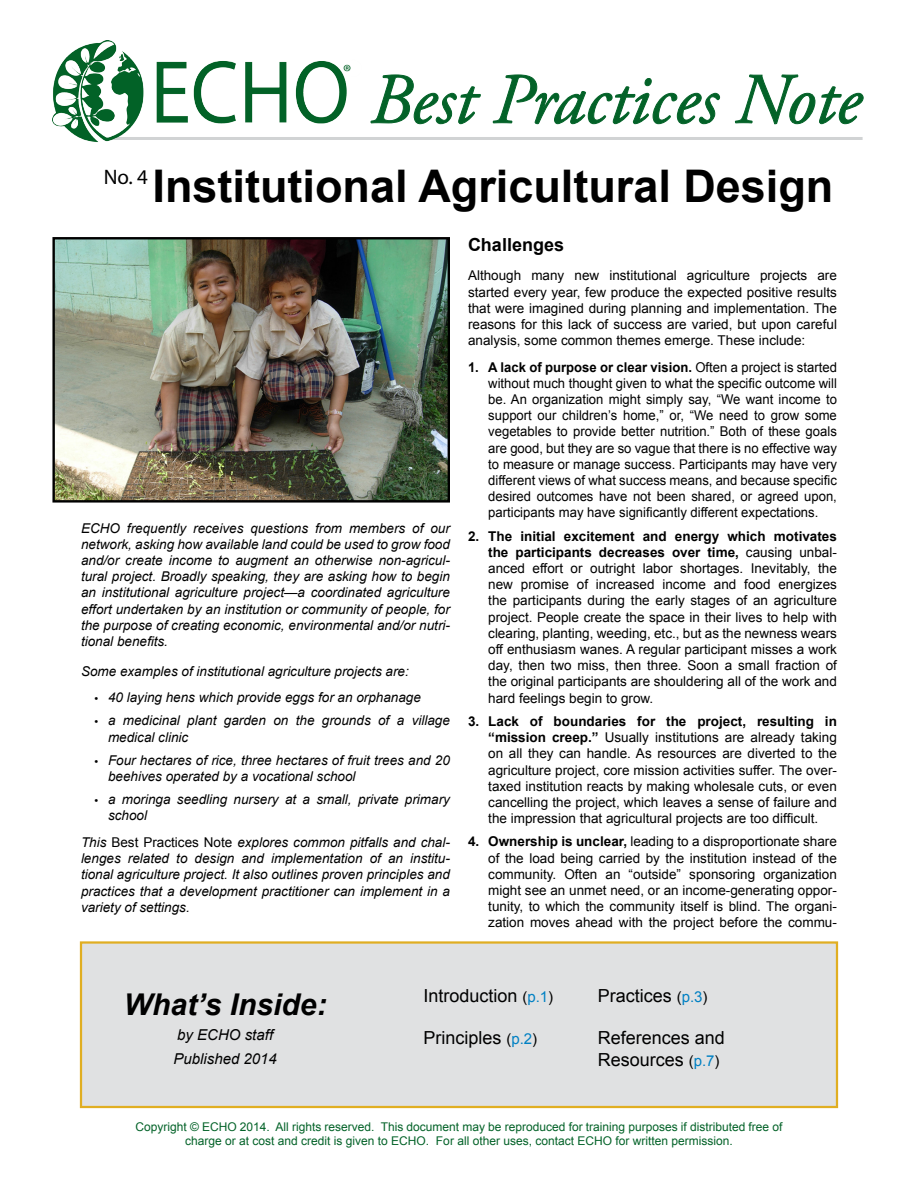
<style>
.page{position:relative;width:918px;height:1188px;background:#fff}
.page>*{position:absolute;margin:0;border:0;box-sizing:border-box;transform-origin:0 0}
.t1{font:italic 72px "Adobe Garamond Pro";color:#036228}
.t2{font:700 45px "Arial";color:#000}
.t3{font:italic 700 30px "Arial";color:#000}
.t4{font:21px "Myriad Pro";color:#000}
.t5{font:18px/21.6px "Arial";color:#000}
.Heading_4{font:700 18px "Arial";color:#000}
.t6{font:italic 15px "Arial";color:#000}
.Body_Text_1{font:13.5px/16.2px "Arial";color:#000;text-align:justify}
.Body_Text_1-2{font:italic 13.5px/16.2px "Arial";color:#000}
.t7{font:12px/14.4px "Arial";color:#036228;text-align:center}
.s1{font-family:"Myriad Pro";font-style:normal}
.s2{font-style:normal}
.s3{font-weight:700}
.s4{font-size:15px}
.s5{font-size:15px;color:#0080c3}
</style>
<div class="page">
<svg style="left:370px;top:74px;width:111px;height:50px"></svg>
<svg style="left:493px;top:74px;width:227px;height:51px"></svg>
<svg style="left:735px;top:74px;width:129px;height:50px"></svg>
<div style="left:107px;top:137px;width:756px;height:3px;border:2px solid #d1d3d4"></div>
<div style="left:80px;top:941px;width:758px;height:167px;background:#e0e1e2;border:2px solid #e0ae22"></div>
<img style="left:55px;top:240px;width:392px;height:260px">
<div style="left:52px;top:237px;width:398px;height:266px;border:2px solid #000"></div>
<img style="left:53px;top:41px;width:310px;height:101px">
<div style="left:345px;top:60px;width:17px;height:17px;background:#fff;border-radius:50%"></div>
<div style="left:344px;top:59px;width:19px;height:19px;border:2px solid #fff;border-radius:50%"></div>
<svg style="left:344px;top:64px;width:7px;height:8px"></svg>
<p class="t1" style="left:370px;top:57px;width:493px">Best Practices Note</p>
<p class="t4" style="left:104px;top:164px;width:46px">No. 4</p>
<p class="t2" style="left:153px;top:154px;width:682px">Institutional Agricultural Design</p>
<p class="Body_Text_1-2" style="left:81px;top:520px;width:371px;text-align:justify">ECHO frequently receives questions from members of our network, asking how available land could be used to grow food and/or create income to augment an otherwise non-agricul&shy;tural project. Broadly speaking, they are asking how to begin an institutional agriculture project—a coordinated agriculture effort undertaken by an institution or community of people, for the purpose of creating economic, environmental and/or nutri&shy;tional benefits.</p>
<p class="Body_Text_1-2" style="left:81px;top:663px;width:329px">Some examples of institutional agriculture projects are:</p>
<p class="Body_Text_1-2" style="left:94px;top:690px;width:328px"><span class="s1">•</span> 40 laying hens which provide eggs for an orphanage</p>
<p class="Body_Text_1-2" style="left:108px;top:713px;width:343px;text-indent:-14px"><span class="s1">•</span> a medicinal plant garden on the grounds of a village medical clinic</p>
<p class="Body_Text_1-2" style="left:108px;top:752px;width:343px;text-indent:-14px"><span class="s1">•</span> Four hectares of rice, three hectares of fruit trees and 20 beehives operated by a vocational school</p>
<p class="Body_Text_1-2" style="left:108px;top:792px;width:343px;text-indent:-14px"><span class="s1">•</span> a moringa seedling nursery at a small, private primary school</p>
<p class="Body_Text_1-2" style="left:81px;top:834px;width:371px;text-align:justify">This <span class="s2">Best Practices Note</span> explores common pitfalls and chal&shy;lenges related to design and implementation of an institu&shy;tional agriculture project. It also outlines proven principles and practices that a development practitioner can implement in a variety of settings.</p>
<p class="Heading_4" style="left:468px;top:232px;width:98px">Challenges</p>
<p class="Body_Text_1" style="left:468px;top:267px;width:371px">Although many new institutional agriculture projects are started every year, few produce the expected positive results that were imagined during planning and implementation. The reasons for this lack of success are varied, but upon careful analysis, some common themes emerge. These include:</p>
<p class="Body_Text_1" style="left:488px;top:359px;width:350px;text-indent:-20px"><span class="s3">1. A lack of purpose or clear vision.</span> Often a project is started without much thought given to what the specific outcome will be. An organization might simply say, “We want income to support our children’s home,” or, “We need to grow some vegetables to provide better nutrition.” Both of these goals are good, but they are so vague that there is no effective way to measure or manage success. Participants may have very different views of what success means, and because specific desired outcomes have not been shared, or agreed upon, participants may have significantly different expectations.</p>
<p class="Body_Text_1" style="left:488px;top:528px;width:350px;text-indent:-20px"><span class="s3">2. The initial excitement and energy which motivates the participants decreases over time,</span> causing unbal&shy;anced effort or outright labor shortages. Inevitably, the new promise of increased income and food energizes the participants during the early stages of an agriculture project. People create the space in their lives to help with clearing, planting, weeding, etc., but as the newness wears off enthusiasm wanes. A regular participant misses a work day, then two miss, then three. Soon a small fraction of the original participants are shouldering all of the work and hard feelings begin to grow.</p>
<p class="Body_Text_1" style="left:488px;top:713px;width:350px;text-indent:-20px"><span class="s3">3. Lack of boundaries for the project, resulting in “mission creep.”</span> Usually institutions are already taking on all they can handle. As resources are diverted to the agriculture project, core mission activities suffer. The over&shy;taxed institution reacts by making wholesale cuts, or even cancelling the project, which leaves a sense of failure and the impression that agricultural projects are too difficult.</p>
<p class="Body_Text_1" style="left:488px;top:833px;width:350px;text-indent:-20px"><span class="s3">4. Ownership is unclear,</span> leading to a disproportionate share of the load being carried by the institution instead of the community. Often an “outside” sponsoring organization might see an unmet need, or an income-generating oppor&shy;tunity, to which the community itself is blind. The organi&shy;zation moves ahead with the project before the commu-</p>
<p class="t3" style="left:124px;top:984px;width:204px">What’s Inside:</p>
<p class="t6" style="left:177px;top:1025px;width:97px">by ECHO staff</p>
<p class="t6" style="left:174px;top:1049px;width:105px">Published 2014</p>
<p class="t5" style="left:423px;top:985px;width:131px">Introduction <span class="s4">(</span><span class="s5">p.1</span><span class="s4">)</span></p>
<p class="t5" style="left:423px;top:1027px;width:115px">Principles <span class="s4">(</span><span class="s5">p.2</span><span class="s4">)</span></p>
<p class="t5" style="left:598px;top:985px;width:111px">Practices <span class="s4">(</span><span class="s5">p.3</span><span class="s4">)</span></p>
<p class="t5" style="left:598px;top:1027px;width:129px">References and<br>Resources <span class="s4">(</span><span class="s5">p.7</span><span class="s4">)</span></p>
<p class="t7" style="left:136px;top:1119px;width:648px">Copyright © ECHO 2014. All rights reserved. This document may be reproduced for training purposes if distributed free of charge or at cost and credit is given to ECHO. For all other uses, contact ECHO for written permission.</p>
</div>
